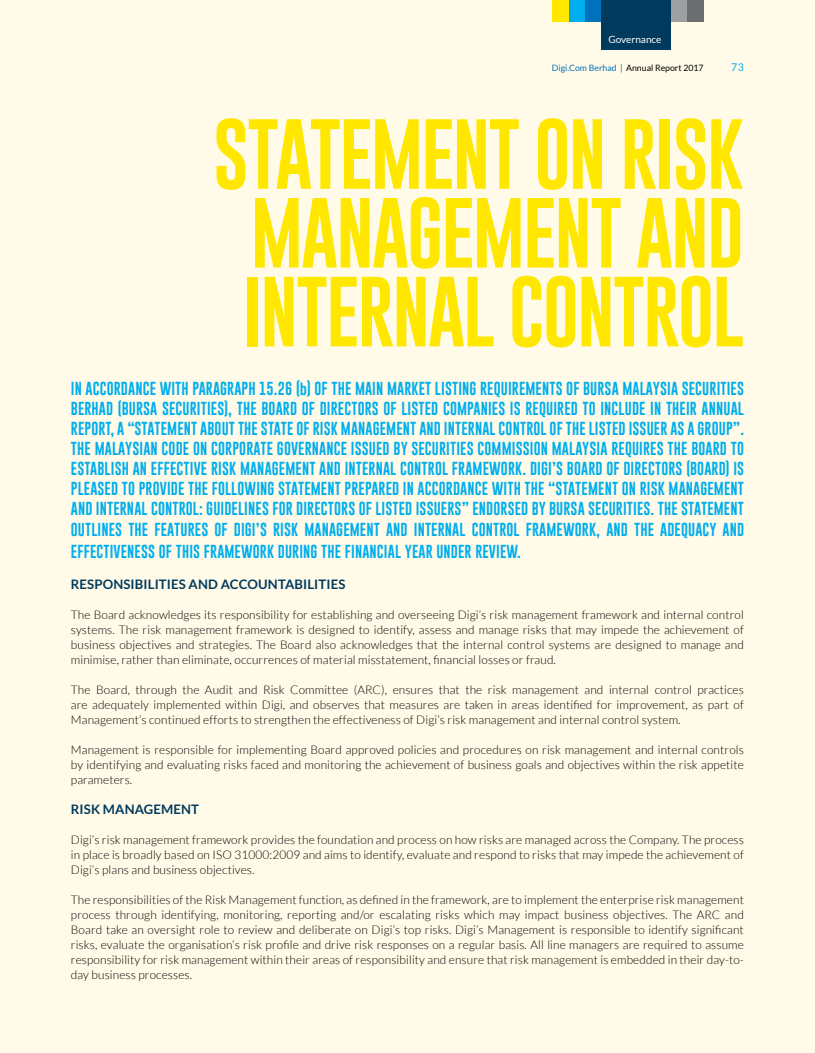
<style>
.page{position:relative;width:815px;height:1053px;background:#fff}
.page>*{position:absolute;margin:0;border:0;box-sizing:border-box;transform-origin:0 0}
.t1{font:72.5px/78.8px "Gobold";letter-spacing:-.03em;color:#ffe700;text-align:center}
.t2{font:13.75px/20px "Gobold";letter-spacing:.01em;color:#00aeef;text-align:justify}
.t3{font:700 13.12px "Lato";letter-spacing:.01em;color:#003a5d}
.t4{font:300 11.88px/15px "Lato";letter-spacing:.01em;color:#000;text-align:justify}
.t5{font:10.62px "Lato";color:#00aeef}
.t6{font:10px "Lato";color:#fff}
.t7{font:8.75px "Lato";color:#000}
.s1{color:#0072bc}
.s2{font-family:"DIN Cond";font-weight:700;font-size:17.5px}
</style>
<div class="page">
<div style="left:0;top:0;width:815px;height:1052px;background:#fffbe8"></div>
<div style="left:552px;top:0;width:17px;height:21px;background:#ffe700"></div>
<div style="left:569px;top:0;width:16px;height:21px;background:#00aeef"></div>
<div style="left:585px;top:0;width:17px;height:21px;background:#0072bc"></div>
<div style="left:602px;top:0;width:69px;height:50px;background:#003a5d"></div>
<div style="left:671px;top:0;width:16px;height:21px;background:#9d9fa2"></div>
<div style="left:687px;top:0;width:17px;height:21px;background:#6d6e71"></div>
<p class="t6" style="left:608px;top:33px;width:55px">Governance</p>
<p class="t7" style="left:552px;top:63px;width:153px"><span class="s1">Digi.Com Berhad |</span> Annual Report 2017</p>
<p class="t5" style="left:731px;top:61px;width:14px">73</p>
<h1 class="t1" style="left:213px;top:115px;width:533px">STATEMENT ON RISK<br>MANAGEMENT AND<br>INTERNAL CONTROL</h1>
<p class="t2" style="left:71px;top:379px;width:675px">IN ACCORDANCE WITH PARAGRAPH 15.26 (<span class="s2">b</span>) OF THE MAIN MARKET LISTING REQUIREMENTS OF BURSA MALAYSIA SECURITIES BERHAD (BURSA SECURITIES), THE BOARD OF DIRECTORS OF LISTED COMPANIES IS REQUIRED TO INCLUDE IN THEIR ANNUAL REPORT, A “STATEMENT ABOUT THE STATE OF RISK MANAGEMENT AND INTERNAL CONTROL OF THE LISTED ISSUER AS A GROUP”.<br>THE MALAYSIAN CODE ON CORPORATE GOVERNANCE ISSUED BY SECURITIES COMMISSION MALAYSIA REQUIRES THE BOARD TO ESTABLISH AN EFFECTIVE RISK MANAGEMENT AND INTERNAL CONTROL FRAMEWORK. DIGI’S BOARD OF DIRECTORS (BOARD) IS PLEASED TO PROVIDE THE FOLLOWING STATEMENT PREPARED IN ACCORDANCE WITH THE “STATEMENT ON RISK MANAGEMENT AND INTERNAL CONTROL: GUIDELINES FOR DIRECTORS OF LISTED ISSUERS” ENDORSED BY BURSA SECURITIES. THE STATEMENT OUTLINES THE FEATURES OF DIGI’S RISK MANAGEMENT AND INTERNAL CONTROL FRAMEWORK, AND THE ADEQUACY AND</p>
<p class="t2" style="left:71px;top:541px;width:451px">EFFECTIVENESS OF THIS FRAMEWORK DURING THE FINANCIAL YEAR UNDER REVIEW.</p>
<p class="t3" style="left:71px;top:576px;width:276px">RESPONSIBILITIES AND ACCOUNTABILITIES</p>
<p class="t4" style="left:71px;top:607px;width:675px">The Board acknowledges its responsibility for establishing and overseeing Digi’s risk management framework and internal control systems. The risk management framework is designed to identify, assess and manage risks that may impede the achievement of business objectives and strategies. The Board also acknowledges that the internal control systems are designed to manage and minimise, rather than eliminate, occurrences of material misstatement, financial losses or fraud.</p>
<p class="t4" style="left:71px;top:682px;width:675px">The Board, through the Audit and Risk Committee (ARC), ensures that the risk management and internal control practices are adequately implemented within Digi, and observes that measures are taken in areas identified for improvement, as part of Management’s continued efforts to strengthen the effectiveness of Digi’s risk management and internal control system.</p>
<p class="t4" style="left:71px;top:742px;width:675px">Management is responsible for implementing Board approved policies and procedures on risk management and internal controls by identifying and evaluating risks faced and monitoring the achievement of business goals and objectives within the risk appetite parameters.</p>
<p class="t3" style="left:71px;top:801px;width:130px">RISK MANAGEMENT</p>
<p class="t4" style="left:71px;top:832px;width:675px">Digi’s risk management framework provides the foundation and process on how risks are managed across the Company. The process in place is broadly based on ISO 31000:2009 and aims to identify, evaluate and respond to risks that may impede the achievement of Digi’s plans and business objectives.</p>
<p class="t4" style="left:71px;top:891px;width:675px">The responsibilities of the Risk Management function, as defined in the framework, are to implement the enterprise risk management process through identifying, monitoring, reporting and/or escalating risks which may impact business objectives. The ARC and Board take an oversight role to review and deliberate on Digi’s top risks. Digi’s Management is responsible to identify significant risks, evaluate the organisation’s risk profile and drive risk responses on a regular basis. All line managers are required to assume responsibility for risk management within their areas of responsibility and ensure that risk management is embedded in their day-to&shy;day business processes.</p>
</div>
